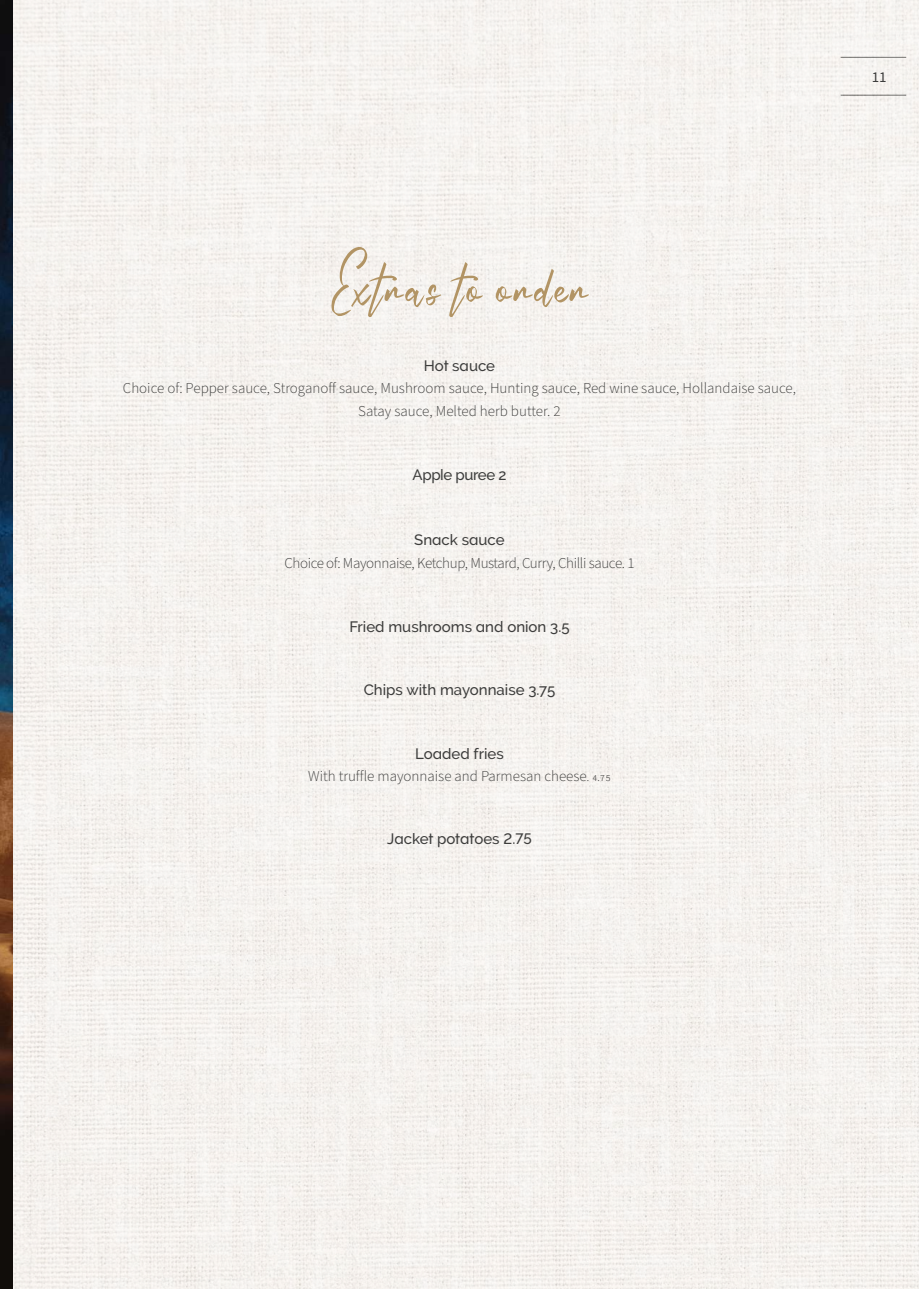
<style>
.page{position:relative;width:919px;height:1289px;background:#fff}
.page>*{position:absolute;margin:0;border:0;box-sizing:border-box;transform-origin:0 0}
.t1{font:72px "Autumn Field";letter-spacing:.05em;color:#b29464}
.t2{font:300 15px/22.5px "Source Sans Pro";color:#3d3d3c;text-align:center}
.t3{font:500 15px "Raleway";color:#3d3d3c}
.t4{font:300 15px "Source Sans Pro";letter-spacing:-.025em;color:#3d3d3c}
.t5{font:500 15px "Raleway";letter-spacing:-.025em;color:#3d3d3c}
.t6{font:15px "Source Sans Pro";color:#3d3d3c}
</style>
<div class="page">
<img style="left:0;top:0;width:918px;height:1288px">
<hr style="left:840px;top:57px;width:66px;height:1px;background:#3d3d3c">
<hr style="left:840px;top:95px;width:66px;height:1px;background:#3d3d3c">
<h1 class="t1" style="left:334px;top:233px;width:253px">Extras to order</h1>
<p class="t3" style="left:424px;top:357px;width:73px">Hot sauce</p>
<p class="t2" style="left:123px;top:377px;width:674px">Choice of: Pepper sauce, Stroganoff sauce, Mushroom sauce, Hunting sauce, Red wine sauce, Hollandaise sauce,<br>Satay sauce, Melted herb butter. 2</p>
<p class="t5" style="left:412px;top:466px;width:95px">Apple puree 2</p>
<p class="t3" style="left:414px;top:531px;width:92px">Snack sauce</p>
<p class="t4" style="left:284px;top:553px;width:351px">Choice of: Mayonnaise, Ketchup, Mustard, Curry, Chilli sauce. 1</p>
<p class="t3" style="left:349px;top:618px;width:222px">Fried mushrooms and onion 3.5</p>
<p class="t3" style="left:363px;top:681px;width:193px">Chips with mayonnaise 3.75</p>
<p class="t3" style="left:415px;top:745px;width:90px">Loaded fries</p>
<p class="t2" style="left:308px;top:765px;width:304px">With truffle mayonnaise and Parmesan cheese. 4.75</p>
<p class="t3" style="left:387px;top:830px;width:146px">Jacket potatoes 2.75</p>
<p class="t6" style="left:871px;top:67px;width:16px">11</p>
</div>
